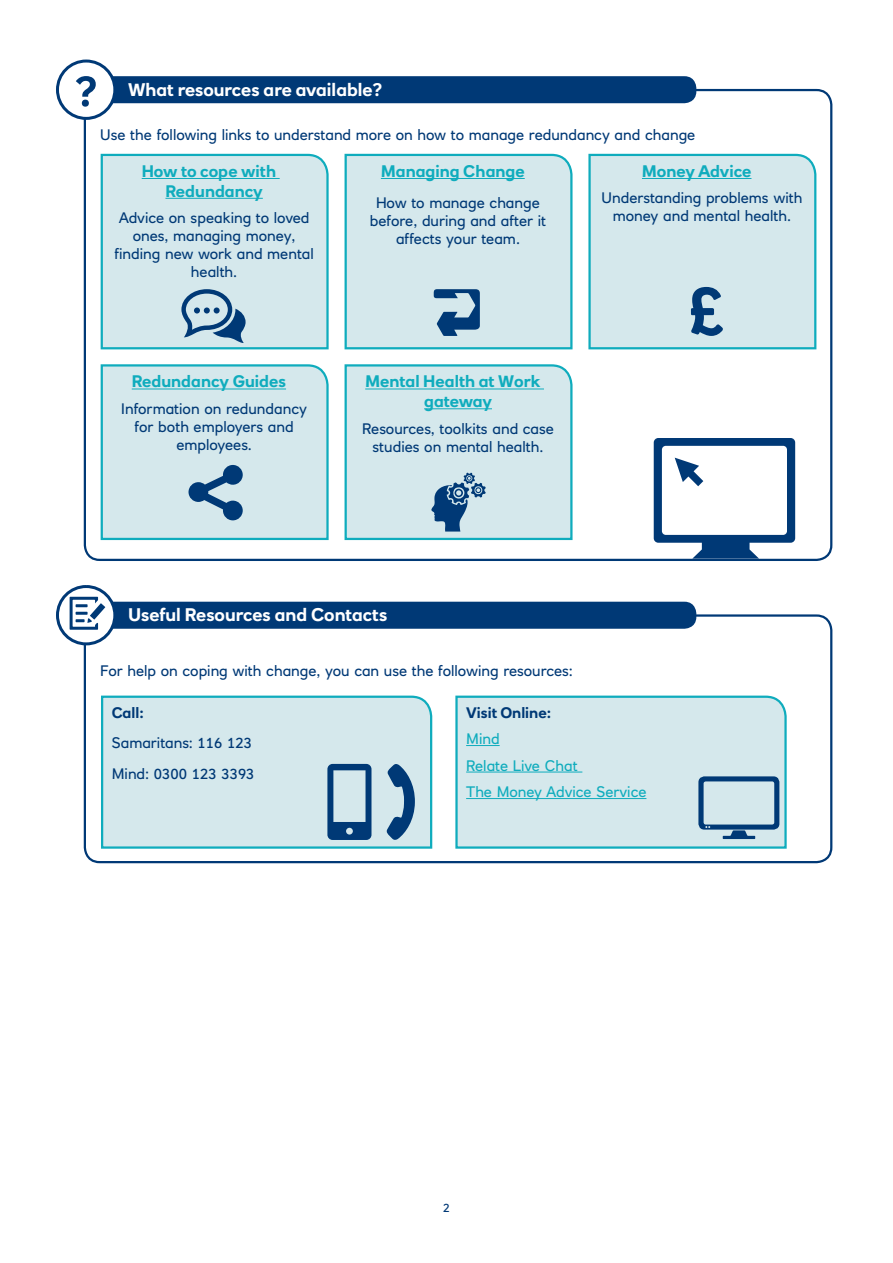
<style>
.page{position:relative;width:893px;height:1263px;background:#fff}
.page>*{position:absolute;margin:0;border:0;box-sizing:border-box;transform-origin:0 0}
.t1{font:700 18px "RN House Sans";color:#fff}
.t2{font:700 16.5px/19.8px "RN House Sans";color:#0facbd}
.t3{font:15px/18px "RN House Sans";color:#003976;text-align:center}
.t4{font:15px/26.5px "RN House Sans";color:#0facbd}
.t5{font:700 15px "RN House Sans";color:#003976}
.t6{font:12px "RN House Sans";color:#003976}
</style>
<div class="page">
<svg style="left:83px;top:613px;width:750px;height:251px"></svg>
<div style="left:99px;top:602px;width:597px;height:27px;background:#003976;border-radius:12px"></div>
<svg style="left:56px;top:585px;width:60px;height:60px"></svg>
<svg style="left:100px;top:694px;width:333px;height:156px;background:#cce5ea"></svg>
<svg style="left:454px;top:694px;width:334px;height:156px;background:#c9e4e9"></svg>
<svg style="left:327px;top:764px;width:88px;height:76px;background:#7ea1bc"></svg>
<svg style="left:698px;top:776px;width:81px;height:63px;background:#9ab8cb"></svg>
<svg style="left:83px;top:88px;width:750px;height:473px"></svg>
<div style="left:99px;top:76px;width:597px;height:27px;background:#003976;border-radius:12px"></div>
<div style="left:57px;top:61px;width:58px;height:57px;background:#fff;border-radius:50%"></div>
<div style="left:56px;top:60px;width:60px;height:60px;border:3px solid #003976;border-radius:50%"></div>
<svg style="left:76px;top:76px;width:20px;height:31px"></svg>
<svg style="left:100px;top:153px;width:230px;height:197px;background:#6eccd6"></svg>
<svg style="left:343px;top:153px;width:231px;height:197px"></svg>
<svg style="left:587px;top:153px;width:231px;height:197px"></svg>
<svg style="left:654px;top:438px;width:141px;height:121px"></svg>
<div style="left:590px;top:155px;width:225px;height:193px;background:#d5e8ec"></div>
<svg style="left:346px;top:155px;width:225px;height:193px;background:#c9e1e7"></svg>
<svg style="left:102px;top:155px;width:225px;height:193px;background:#c8e1e7"></svg>
<svg style="left:343px;top:363px;width:231px;height:178px;background:#c5e0e6"></svg>
<svg style="left:100px;top:363px;width:230px;height:178px;background:#c7e0e7"></svg>
<svg style="left:70px;top:597px;width:35px;height:35px"></svg>
<p class="t1" style="left:128px;top:78px;width:256px">What resources are available?</p>
<p class="t3" style="left:100px;top:126px;width:597px">Use the following links to understand more on how to manage redundancy and change</p>
<p class="t2" style="left:165px;top:161px;width:112px;text-indent:-24px">How to cope with<br>Redundancy</p>
<p class="t3" style="left:114px;top:209px;width:201px">Advice on speaking to loved ones, managing money, finding new work and mental health.</p>
<p class="t2" style="left:132px;top:371px;width:156px">Redundancy Guides</p>
<p class="t3" style="left:121px;top:399px;width:187px">Information on redundancy for both employers and employees.</p>
<p class="t2" style="left:381px;top:161px;width:145px">Managing Change</p>
<p class="t3" style="left:370px;top:193px;width:178px">How to manage change before, during and after it affects your team.</p>
<p class="t2" style="left:642px;top:161px;width:111px">Money Advice</p>
<p class="t3" style="left:602px;top:189px;width:202px">Understanding problems with money and mental health.</p>
<p class="t2" style="left:424px;top:371px;width:118px;text-indent:-59px">Mental Health at Work gateway</p>
<p class="t3" style="left:362px;top:419px;width:193px">Resources, toolkits and case studies on mental health.</p>
<p class="t1" style="left:128px;top:604px;width:261px">Useful Resources and Contacts</p>
<p class="t3" style="left:100px;top:662px;width:474px">For help on coping with change, you can use the following resources:</p>
<p class="t5" style="left:112px;top:703px;width:34px">Call:</p>
<p class="t3" style="left:112px;top:727px;width:144px;line-height:30.8px;text-align:left">Samaritans: 116 123<br>Mind: 0300 123 3393</p>
<p class="t5" style="left:466px;top:703px;width:87px">Visit Online:</p>
<p class="t4" style="left:466px;top:725px;width:182px">Mind<br>Relate Live Chat<br>The Money Advice Service</p>
<p class="t6" style="left:443px;top:1201px;width:8px">2</p>
</div>
